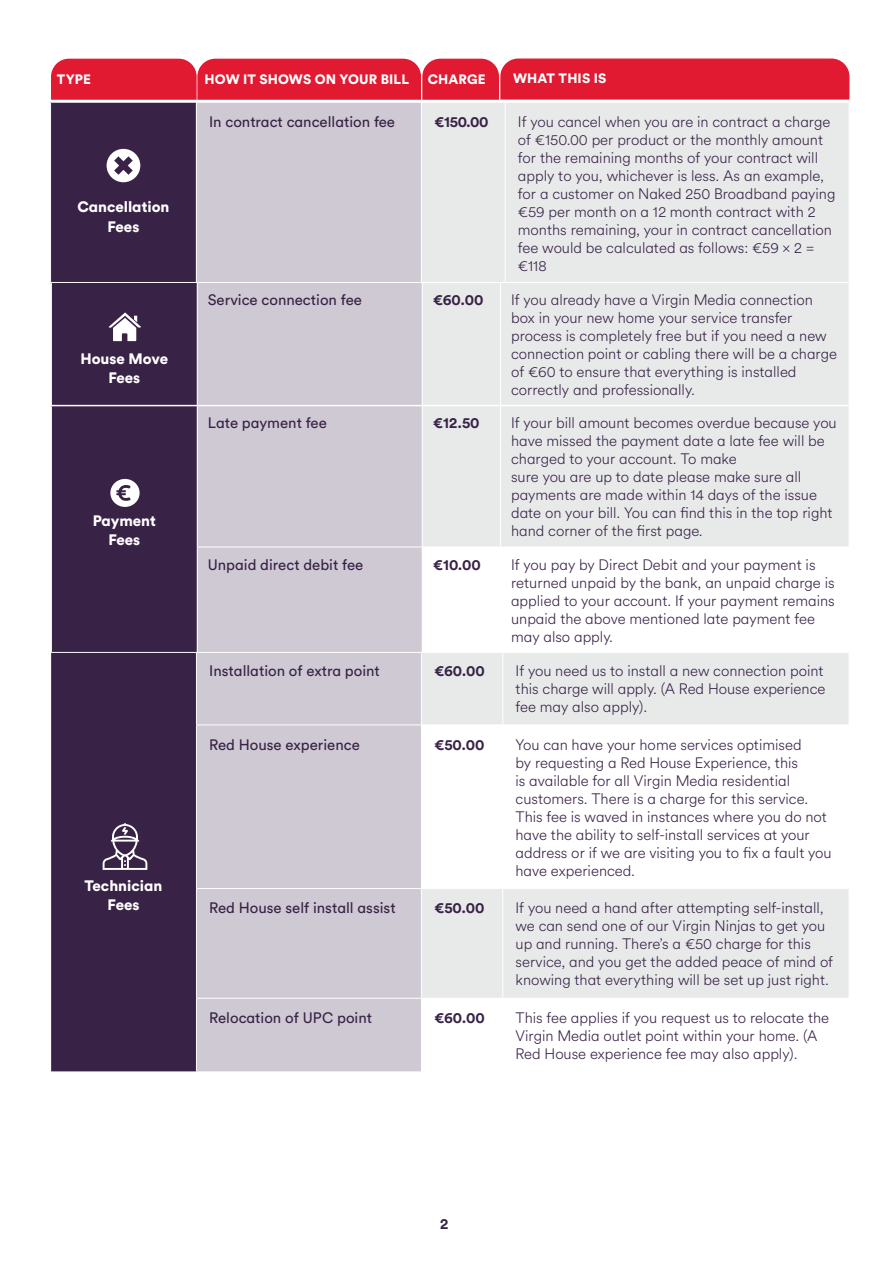
<style>
.page{position:relative;width:893px;height:1263px;background:#fff}
.page>*{position:absolute;margin:0;border:0;box-sizing:border-box;transform-origin:0 0}
.t1{font:300 15px/18px "VM Circular Whisper";color:#382246}
.t2{font:15px "VM Circular Chat";color:#382246}
.t3{font:900 15px/19.5px "VM Circular Yell";color:#fff;text-align:center}
.t4{font:700 15px "VM Circular Shout";color:#382246}
.t5{font:900 13.5px "VM Circular Yell";letter-spacing:.01em;color:#fff}
</style>
<div class="page">
<div style="left:51px;top:59px;width:798px;height:41px;background:#e11931"></div>
<div style="left:51px;top:102px;width:145px;height:182px;background:#382246"></div>
<div style="left:196px;top:102px;width:225px;height:182px;background:#cec9d3"></div>
<div style="left:422px;top:103px;width:427px;height:179px;background:#e8eaea"></div>
<hr style="left:196px;top:103px;width:1px;height:180px;background:#fff">
<hr style="left:505px;top:103px;width:1px;height:180px;background:#fff">
<hr style="left:50px;top:101px;width:146px;height:2px;background:#fff">
<hr style="left:196px;top:101px;width:225px;height:2px;background:#fff">
<div style="left:51px;top:651px;width:145px;height:421px;background:#382246"></div>
<div style="left:197px;top:653px;width:224px;height:418px;background:#cec9d3"></div>
<div style="left:422px;top:653px;width:427px;height:71px;background:#e8eaea"></div>
<div style="left:422px;top:889px;width:427px;height:109px;background:#e8eaea"></div>
<hr style="left:502px;top:652px;width:1px;height:72px;background:#fff">
<hr style="left:196px;top:724px;width:225px;height:1px;background:#fff">
<hr style="left:196px;top:888px;width:225px;height:1px;background:#fff">
<hr style="left:502px;top:889px;width:1px;height:109px;background:#fff">
<hr style="left:196px;top:998px;width:225px;height:1px;background:#fff">
<hr style="left:50px;top:1071px;width:146px;height:1px;background:#fff">
<svg style="left:103px;top:823px;width:44px;height:47px"></svg>
<svg style="left:107px;top:149px;width:33px;height:33px"></svg>
<div style="left:51px;top:282px;width:146px;height:124px;background:#382246"></div>
<div style="left:197px;top:282px;width:225px;height:124px;background:#cec9d3"></div>
<div style="left:423px;top:283px;width:426px;height:122px;background:#e8eaea"></div>
<hr style="left:51px;top:282px;width:146px;height:1px;background:#fff">
<hr style="left:51px;top:283px;width:1px;height:122px;background:#fff">
<hr style="left:197px;top:282px;width:225px;height:1px;background:#fff">
<hr style="left:197px;top:283px;width:1px;height:122px;background:#fff">
<hr style="left:500px;top:283px;width:1px;height:122px;background:#fff">
<svg style="left:109px;top:312px;width:32px;height:29px"></svg>
<div style="left:51px;top:406px;width:146px;height:246px;background:#382246"></div>
<div style="left:198px;top:406px;width:224px;height:246px;background:#cec9d3"></div>
<div style="left:423px;top:406px;width:426px;height:141px;background:#e8eaea"></div>
<hr style="left:51px;top:405px;width:146px;height:1px;background:#fff">
<hr style="left:197px;top:405px;width:225px;height:1px;background:#fff">
<hr style="left:51px;top:406px;width:1px;height:141px;background:#fff">
<hr style="left:500px;top:406px;width:1px;height:141px;background:#fff">
<hr style="left:51px;top:547px;width:1px;height:105px;background:#fff">
<hr style="left:197px;top:547px;width:225px;height:1px;background:#fff">
<hr style="left:51px;top:652px;width:146px;height:1px;background:#fff">
<svg style="left:110px;top:479px;width:30px;height:28px"></svg>
<p class="t5" style="left:57px;top:69px;width:36px">TYPE</p>
<p class="t5" style="left:205px;top:69px;width:206px">HOW IT SHOWS ON YOUR BILL</p>
<p class="t5" style="left:428px;top:69px;width:60px">CHARGE</p>
<p class="t5" style="left:513px;top:69px;width:95px">WHAT THIS IS</p>
<p class="t3" style="left:77px;top:197px;width:94px">Cancellation<br>Fees</p>
<p class="t3" style="left:81px;top:348px;width:89px">House Move<br>Fees</p>
<p class="t3" style="left:93px;top:510px;width:65px">Payment<br>Fees</p>
<p class="t3" style="left:85px;top:875px;width:80px">Technician<br>Fees</p>
<p class="t2" style="left:209px;top:112px;width:187px">In contract cancellation fee</p>
<p class="t4" style="left:434px;top:111px;width:56px">€150.00</p>
<p class="t1" style="left:518px;top:112px;width:319px">If you cancel when you are in contract a charge of €150.00 per product or the monthly amount for the remaining months of your contract will apply to you, whichever is less. As an example, for a customer on Naked 250 Broadband paying €59 per month on a 12 month contract with 2 months remaining, your in contract cancellation fee would be calculated as follows: €59 x 2 = €118</p>
<p class="t2" style="left:208px;top:290px;width:156px">Service connection fee</p>
<p class="t4" style="left:433px;top:290px;width:52px">€60.00</p>
<p class="t1" style="left:511px;top:290px;width:327px">If you already have a Virgin Media connection box in your new home your service transfer process is completely free but if you need a new connection point or cabling there will be a charge of €60 to ensure that everything is installed correctly and professionally.</p>
<p class="t2" style="left:208px;top:413px;width:121px">Late payment fee</p>
<p class="t4" style="left:433px;top:413px;width:48px">€12.50</p>
<p class="t1" style="left:511px;top:413px;width:327px">If your bill amount becomes overdue because you have missed the payment date a late fee will be charged to your account. To make<br>sure you are up to date please make sure all payments are made within 14 days of the issue date on your bill. You can find this in the top right hand corner of the first page.</p>
<p class="t2" style="left:208px;top:554px;width:157px">Unpaid direct debit fee</p>
<p class="t4" style="left:433px;top:554px;width:50px">€10.00</p>
<p class="t1" style="left:511px;top:555px;width:325px">If you pay by Direct Debit and your payment is returned unpaid by the bank, an unpaid charge is applied to your account. If your payment remains unpaid the above mentioned late payment fee may also apply.</p>
<p class="t2" style="left:209px;top:661px;width:172px">Installation of extra point</p>
<p class="t4" style="left:434px;top:660px;width:52px">€60.00</p>
<p class="t1" style="left:516px;top:661px;width:311px;text-align:justify">If you need us to install a new connection point this charge will apply. (A Red House experience fee may also apply).</p>
<p class="t2" style="left:209px;top:734px;width:152px">Red House experience</p>
<p class="t4" style="left:434px;top:734px;width:52px">€50.00</p>
<p class="t1" style="left:516px;top:735px;width:318px">You can have your home services optimised<br>by requesting a Red House Experience, this<br>is available for all Virgin Media residential customers. There is a charge for this service.<br>This fee is waved in instances where you do not have the ability to self-install services at your address or if we are visiting you to fix a fault you have experienced.</p>
<p class="t2" style="left:209px;top:898px;width:188px">Red House self install assist</p>
<p class="t4" style="left:434px;top:898px;width:52px">€50.00</p>
<p class="t1" style="left:515px;top:899px;width:319px">If you need a hand after attempting self-install, we can send one of our Virgin Ninjas to get you up and running. There’s a €50 charge for this service, and you get the added peace of mind of knowing that everything will be set up just right.</p>
<p class="t2" style="left:209px;top:1008px;width:164px">Relocation of UPC point</p>
<p class="t4" style="left:434px;top:1007px;width:52px">€60.00</p>
<p class="t1" style="left:515px;top:1008px;width:315px">This fee applies if you request us to relocate the<br>Virgin Media outlet point within your home. (A<br>Red House experience fee may also apply).</p>
<p class="t4" style="left:440px;top:1213px;width:10px">2</p>
</div>
